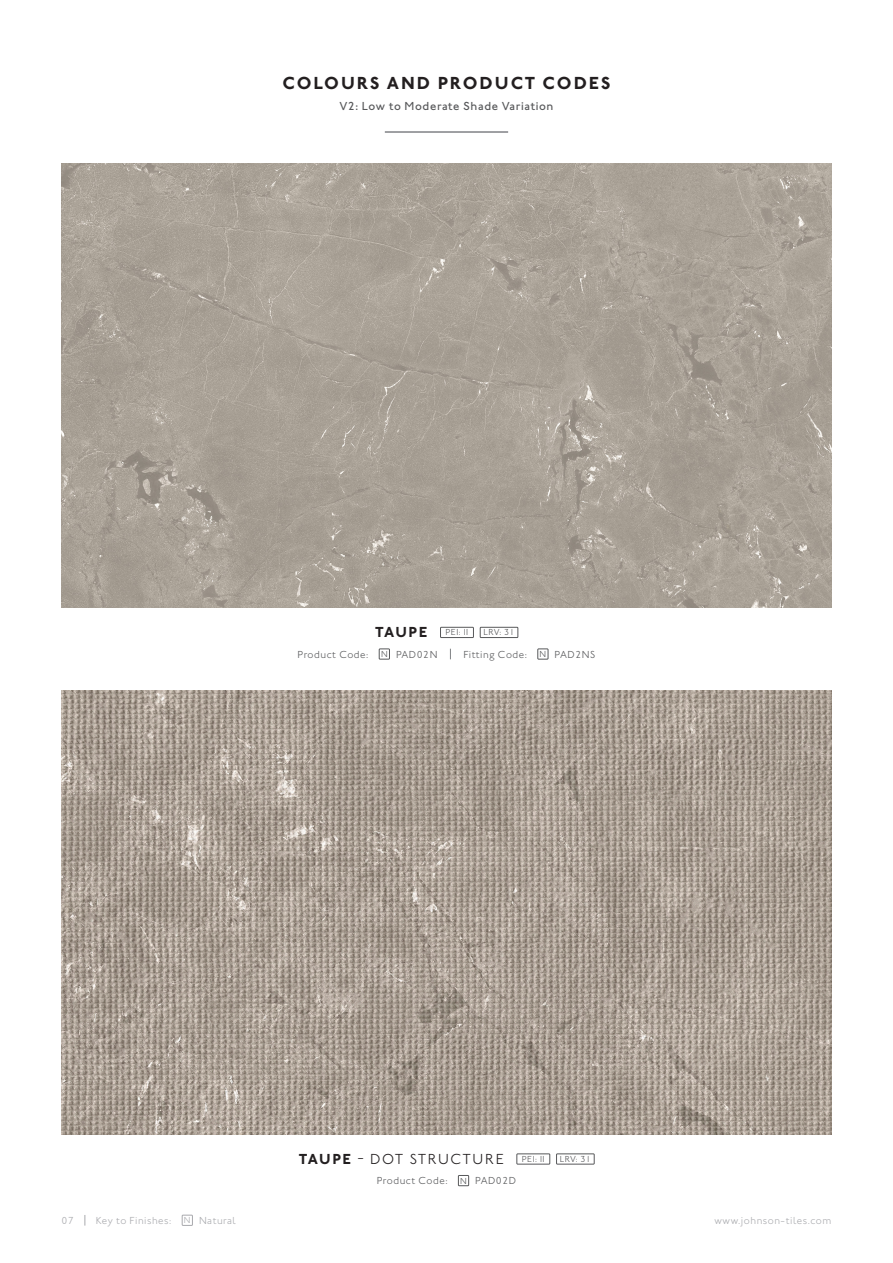
<style>
.page{position:relative;width:893px;height:1263px;background:#fff}
.page>*{position:absolute;margin:0;border:0;box-sizing:border-box;transform-origin:0 0}
.t1{font:700 18px "Johnston ITC Std";letter-spacing:.11em;color:#231f20}
.t2{font:300 15px "Johnston ITC Std";letter-spacing:.1em;color:#231f20}
.t3{font:700 15px "Johnston ITC Std";letter-spacing:.095em;color:#231f20}
.t4{font:500 12px "Johnston ITC Std";letter-spacing:.05em;color:#57585a}
.t5{font:300 10.5px "Johnston ITC Std";letter-spacing:.05em;color:#57585a}
.t6{font:300 10.5px "Johnston ITC Std";letter-spacing:.05em;color:#a8a9ad}
.t7{font:300 9px "Johnston ITC Std";letter-spacing:.06em;color:#57585a}
.t8{font:300 9px "Johnston ITC Std";color:#a8a9ad}
.s1{font-weight:700}
</style>
<div class="page">
<hr style="left:385px;top:131px;width:123px;height:2px;background:#808285">
<div style="left:182px;top:1215px;width:11px;height:10px;border:1px solid #a8a9ad"></div>
<div style="left:379px;top:649px;width:11px;height:10px;border:1px solid #57585a"></div>
<div style="left:480px;top:627px;width:38px;height:11px;border:1px solid #57585a"></div>
<div style="left:440px;top:627px;width:34px;height:11px;border:1px solid #57585a"></div>
<img style="left:62px;top:164px;width:769px;height:444px">
<div style="left:458px;top:1175px;width:11px;height:11px;border:1px solid #57585a"></div>
<div style="left:556px;top:1154px;width:38px;height:10px;border:1px solid #57585a"></div>
<div style="left:517px;top:1154px;width:33px;height:10px;border:1px solid #57585a"></div>
<img style="left:62px;top:690px;width:769px;height:444px">
<div style="left:538px;top:649px;width:10px;height:10px;border:1px solid #57585a"></div>
<p class="t1" style="left:282px;top:72px;width:330px">COLOURS AND PRODUCT CODES</p>
<p class="t4" style="left:339px;top:99px;width:216px">V2: Low to Moderate Shade Variation</p>
<p class="t3" style="left:375px;top:623px;width:54px">TAUPE</p>
<p class="t5" style="left:298px;top:648px;width:72px">Product Code:</p>
<p class="t7" style="left:381px;top:649px;width:8px">N</p>
<p class="t5" style="left:396px;top:648px;width:43px">PAD02N</p>
<p class="t7" style="left:446px;top:627px;width:24px">PEI: II</p>
<p class="t7" style="left:483px;top:627px;width:33px">LRV: 31</p>
<p class="t5" style="left:463px;top:648px;width:65px">Fitting Code:</p>
<p class="t7" style="left:540px;top:649px;width:8px">N</p>
<p class="t5" style="left:555px;top:648px;width:42px">PAD2NS</p>
<p class="t2" style="left:299px;top:1150px;width:207px"><span class="s1">TAUPE</span> - DOT STRUCTURE</p>
<p class="t5" style="left:377px;top:1174px;width:72px">Product Code:</p>
<p class="t7" style="left:460px;top:1175px;width:8px">N</p>
<p class="t5" style="left:475px;top:1174px;width:42px">PAD02D</p>
<p class="t7" style="left:522px;top:1154px;width:24px">PEI: II</p>
<p class="t7" style="left:560px;top:1154px;width:33px">LRV: 31</p>
<p class="t6" style="left:62px;top:1214px;width:14px">07</p>
<p class="t6" style="left:715px;top:1214px;width:118px">www.johnson-tiles.com</p>
<p class="t6" style="left:96px;top:1214px;width:77px">Key to Finishes:</p>
<p class="t8" style="left:184px;top:1215px;width:8px">N</p>
<p class="t6" style="left:199px;top:1214px;width:38px">Natural</p>
</div>
